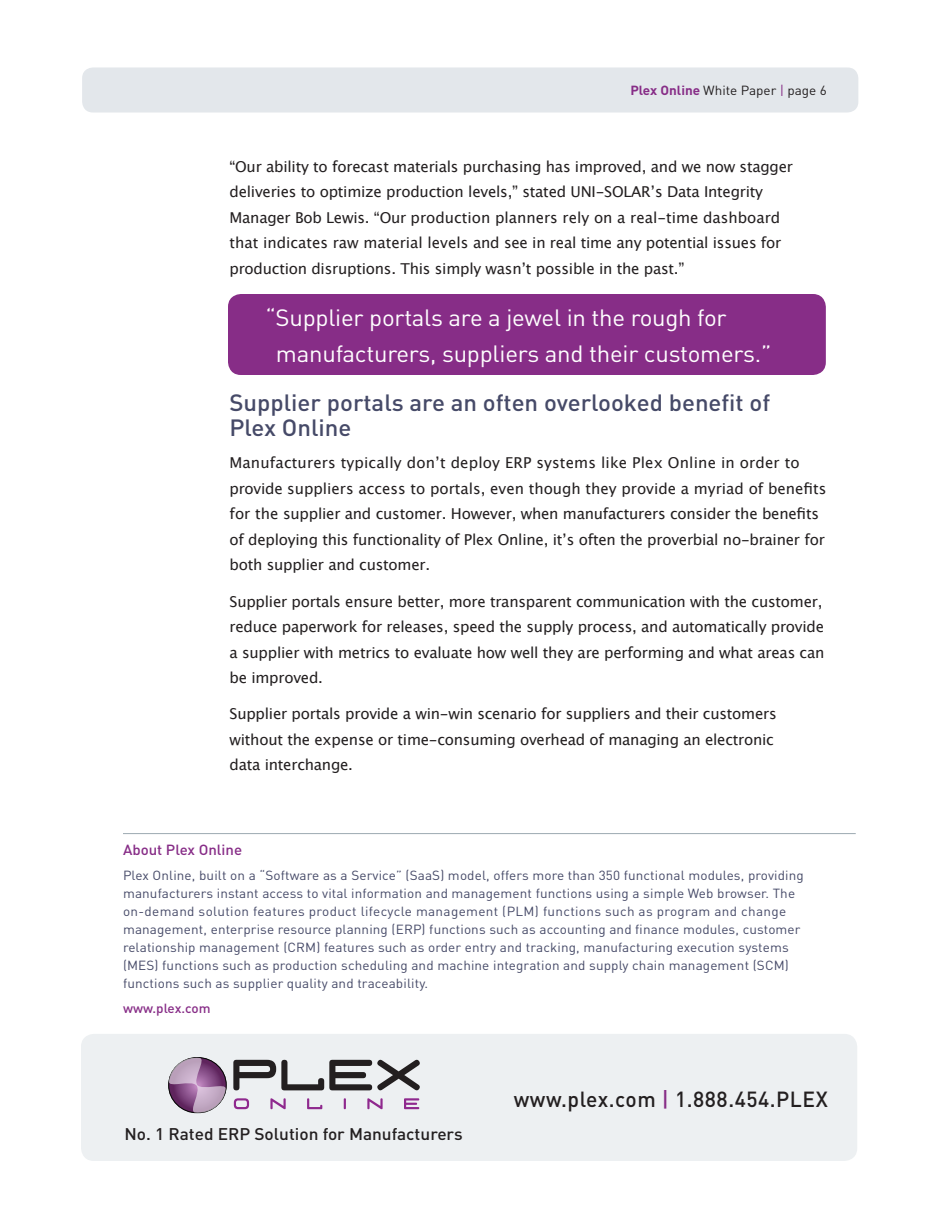
<style>
.page{position:relative;width:945px;height:1215px;background:#fff}
.page>*{position:absolute;margin:0;border:0;box-sizing:border-box;transform-origin:0 0}
.t1{font:23.25px/36px "DIN";letter-spacing:-.01em;color:#fff}
.Heading_2{font:500 23.25px/25.5px "DIN";color:#464a68}
.t2{font:500 21.6px "DIN";letter-spacing:.025em;color:#231f20}
.t3{font:500 16.8px "DIN";color:#231f20}
.summarytext{font:15px/25.5px "Lucida Grande";letter-spacing:-.015em;color:#231f20}
.sidebar_heading{font:500 14.55px "DIN";color:#872d87}
.sidebar_text{font:13.05px/18px "DIN";letter-spacing:.01em;color:#464a68}
.t4{font:13.05px "DIN";color:#231f20}
.sidebar_text-2{font:500 13.05px "DIN";color:#872d87}
.s1{font-weight:700;color:#872d87}
.s2{color:#872d87}
</style>
<div class="page">
<hr style="left:123px;top:833px;width:733px;height:1px;background:#9ca9b1">
<div style="left:82px;top:68px;width:776px;height:44px;background:#e3e7eb;border-radius:11px"></div>
<div style="left:81px;top:1034px;width:776px;height:127px;background:#edf0f2;border-radius:13px"></div>
<svg style="left:169px;top:1058px;width:57px;height:55px"></svg>
<svg style="left:233px;top:1059px;width:187px;height:32px"></svg>
<svg style="left:234px;top:1098px;width:15px;height:11px"></svg>
<svg style="left:270px;top:1098px;width:16px;height:11px"></svg>
<svg style="left:307px;top:1098px;width:15px;height:11px"></svg>
<svg style="left:344px;top:1098px;width:2px;height:11px"></svg>
<svg style="left:367px;top:1098px;width:16px;height:11px"></svg>
<svg style="left:404px;top:1098px;width:15px;height:11px"></svg>
<div style="left:228px;top:294px;width:598px;height:81px;background:#872d87;border-radius:13px"></div>
<p class="t4" style="left:630px;top:82px;width:188px"><span class="s1">Plex Online</span> White Paper <span class="s2">|</span> page</p>
<p class="summarytext" style="left:230px;top:154px;width:565px">“Our ability to forecast materials purchasing has improved, and we now stagger deliveries to optimize production levels,” stated UNI-SOLAR’s Data Integrity Manager Bob Lewis. “Our production planners rely on a real-time dashboard that indicates raw material levels and see in real time any potential issues for production disruptions. This simply wasn’t possible in the past.”</p>
<p class="t1" style="left:276px;top:299px;width:497px;text-indent:-10px">“Supplier portals are a jewel in the rough for manufacturers, suppliers and their customers.”</p>
<p class="Heading_2" style="left:230px;top:389px;width:542px">Supplier portals are an often overlooked benefit of<br>Plex Online</p>
<p class="summarytext" style="left:230px;top:450px;width:599px">Manufacturers typically don’t deploy ERP systems like Plex Online in order to provide suppliers access to portals, even though they provide a myriad of benefits for the supplier and customer. However, when manufacturers consider the benefits of deploying this functionality of Plex Online, it’s often the proverbial no-brainer for both supplier and customer.</p>
<p class="summarytext" style="left:230px;top:589px;width:596px">Supplier portals ensure better, more transparent communication with the customer, reduce paperwork for releases, speed the supply process, and automatically provide a supplier with metrics to evaluate how well they are performing and what areas can be improved.</p>
<p class="summarytext" style="left:230px;top:702px;width:549px">Supplier portals provide a win-win scenario for suppliers and their customers without the expense or time-consuming overhead of managing an electronic data interchange.</p>
<p class="sidebar_heading" style="left:123px;top:841px;width:121px">About Plex Online</p>
<p class="sidebar_text" style="left:123px;top:866px;width:682px">Plex Online, built on a “Software as a Service” (SaaS) model, offers more than 350 functional modules, providing manufacturers instant access to vital information and management functions using a simple Web browser. The on-demand solution features product lifecycle management (PLM) functions such as program and change management, enterprise resource planning (ERP) functions such as accounting and finance modules, customer relationship management (CRM) features such as order entry and tracking, manufacturing execution systems (MES) functions such as production scheduling and machine integration and supply chain management (SCM) functions such as supplier quality and traceability.</p>
<p class="sidebar_text-2" style="left:123px;top:1000px;width:89px">www.plex.com</p>
<p class="t3" style="left:124px;top:1124px;width:340px">No. 1 Rated ERP Solution for Manufacturers</p>
<p class="t2" style="left:514px;top:1086px;width:316px">www.plex.com <span class="s2">|</span> 1.888.454.PLEX</p>
</div>
